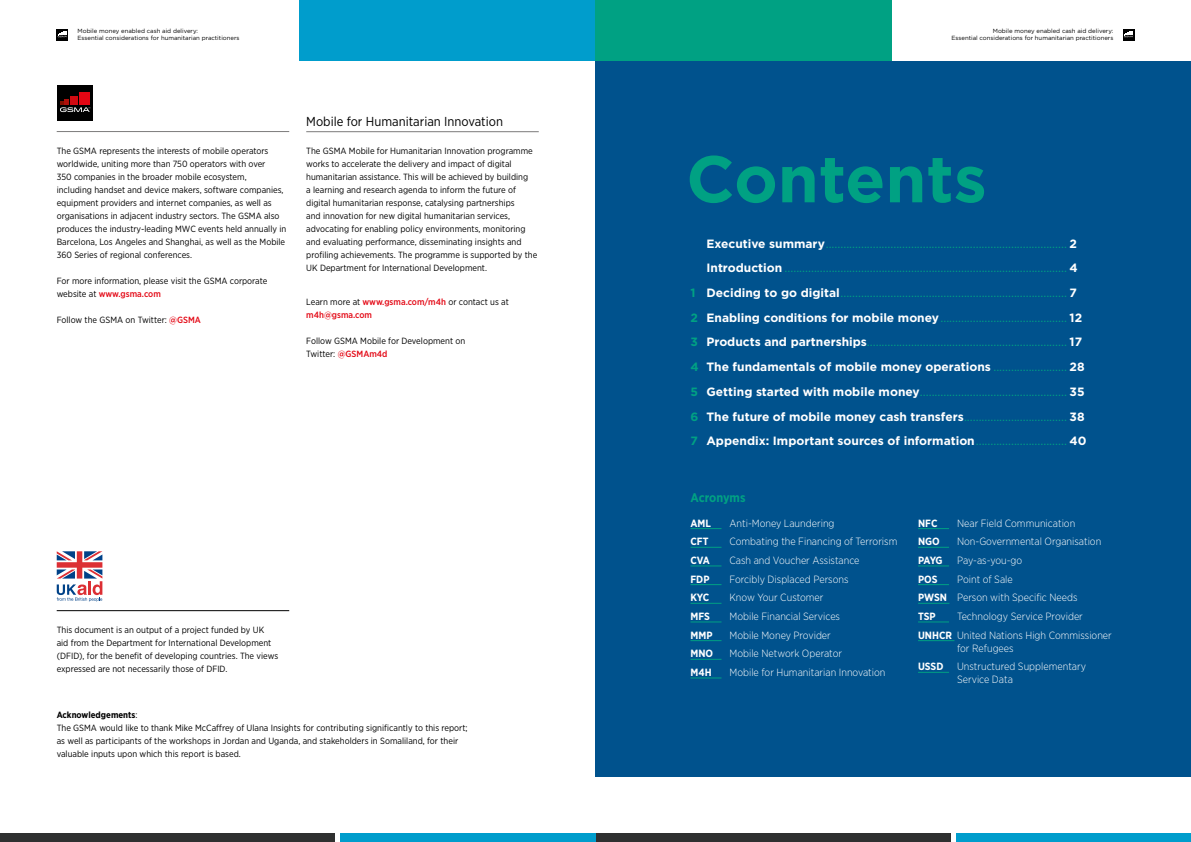
<style>
.page{position:relative;width:1191px;height:842px;background:#fff}
.page>*{position:absolute;margin:0;border:0;box-sizing:border-box;transform-origin:0 0}
.t1{font:700 65.8px "Gotham";color:#00a183}
.t2{font:13px "Gotham Narrow";color:#000}
.t3{font:700 12.5px "Gotham Narrow";color:#00a183}
.t4{font:12px "Gotham";color:#00a183}
.t5{font:700 12px "Gotham";color:#fff}
.t6{font:300 10.5px/18.7px "Gotham Narrow";color:#fff}
.t7{font:700 10.5px "Gotham Narrow";color:#fff}
.t8{font:9px/13px "Gotham Narrow";color:#000}
.t9{font:500 9px/13px "Gotham Narrow";color:#e30613}
.t10{font:6px/7px "Gotham";color:#000}
.s1{font-weight:500;color:#e30613}
.s2{font-weight:400;color:#000}
.s3{font-weight:700}
.s4{font-weight:700;color:#fff}
.s5{color:#00a183}
.s6{font-weight:400;color:#00a183}
</style>
<div class="page">
<div style="left:595px;top:61px;width:596px;height:716px;background:#00528d"></div>
<hr style="left:57px;top:131px;width:232px;height:1px;background:#7c7b7b">
<div style="left:57px;top:85px;width:36px;height:36px;background:#000"></div>
<svg style="left:60px;top:99px;width:30px;height:13px"></svg>
<div style="left:70px;top:97px;width:8px;height:8px;background:#d20a11"></div>
<div style="left:79px;top:92px;width:10px;height:13px;background:#e30613"></div>
<hr style="left:306px;top:131px;width:233px;height:1px;background:#7c7b7b">
<hr style="left:57px;top:610px;width:232px;height:1px;background:#000">
<svg style="left:57px;top:551px;width:45px;height:51px"></svg>
<hr style="left:690px;top:528px;width:31px;height:1px;background:#00a183">
<hr style="left:690px;top:547px;width:31px;height:1px;background:#00a183">
<hr style="left:690px;top:566px;width:31px;height:1px;background:#00a183">
<hr style="left:690px;top:584px;width:31px;height:1px;background:#00a183">
<hr style="left:690px;top:603px;width:31px;height:1px;background:#00a183">
<hr style="left:690px;top:622px;width:31px;height:1px;background:#00a183">
<hr style="left:690px;top:640px;width:31px;height:1px;background:#00a183">
<hr style="left:690px;top:659px;width:31px;height:1px;background:#00a183">
<hr style="left:690px;top:678px;width:31px;height:1px;background:#00a183">
<hr style="left:918px;top:528px;width:31px;height:1px;background:#00a183">
<hr style="left:918px;top:547px;width:31px;height:1px;background:#00a183">
<hr style="left:918px;top:566px;width:31px;height:1px;background:#00a183">
<hr style="left:918px;top:584px;width:31px;height:1px;background:#00a183">
<hr style="left:918px;top:603px;width:31px;height:1px;background:#00a183">
<hr style="left:918px;top:622px;width:31px;height:1px;background:#00a183">
<hr style="left:918px;top:640px;width:36px;height:1px;background:#00a183">
<hr style="left:918px;top:672px;width:31px;height:1px;background:#00a183">
<div style="left:595px;top:833px;width:356px;height:9px;background:#2f3030"></div>
<div style="left:0;top:833px;width:335px;height:9px;background:#2f3030"></div>
<div style="left:956px;top:833px;width:235px;height:9px;background:#009dcc"></div>
<div style="left:340px;top:833px;width:255px;height:9px;background:#009dcc"></div>
<svg style="left:57px;top:29px;width:11px;height:11px"></svg>
<svg style="left:58px;top:31px;width:10px;height:6px"></svg>
<svg style="left:1123px;top:29px;width:11px;height:11px"></svg>
<svg style="left:1124px;top:31px;width:10px;height:6px"></svg>
<div style="left:299px;top:0;width:296px;height:61px;background:#009dcc"></div>
<div style="left:595px;top:0;width:296px;height:61px;background:#00a183"></div>
<p class="t10" style="left:78px;top:28px;width:163px">Mobile money enabled cash aid delivery:<br>Essential considerations for humanitarian practitioners</p>
<p class="t10" style="left:951px;top:28px;width:163px;text-align:right">Mobile money enabled cash aid delivery:<br>Essential considerations for humanitarian practitioners</p>
<p class="t8" style="left:57px;top:144px;width:231px">The GSMA represents the interests of mobile operators worldwide, uniting more than 750 operators with over<br>350 companies in the broader mobile ecosystem,<br>including handset and device makers, software companies, equipment providers and internet companies, as well as organisations in adjacent industry sectors. The GSMA also produces the industry-leading MWC events held annually in Barcelona, Los Angeles and Shanghai, as well as the Mobile 360 Series of regional conferences.</p>
<p class="t8" style="left:57px;top:274px;width:212px">For more information, please visit the GSMA corporate website at <span class="s1">www.gsma.com</span></p>
<p class="t8" style="left:57px;top:313px;width:146px">Follow the GSMA on Twitter: <span class="s1">@GSMA</span></p>
<h2 class="t2" style="left:306px;top:114px;width:198px">Mobile for Humanitarian Innovation</h2>
<p class="t8" style="left:306px;top:144px;width:232px">The GSMA Mobile for Humanitarian Innovation programme works to accelerate the delivery and impact of digital humanitarian assistance. This will be achieved by building<br>a learning and research agenda to inform the future of digital humanitarian response, catalysing partnerships<br>and innovation for new digital humanitarian services, advocating for enabling policy environments, monitoring and evaluating performance, disseminating insights and profiling achievements. The programme is supported by the UK Department for International Development.</p>
<p class="t9" style="left:306px;top:296px;width:204px"><span class="s2">Learn more at</span> www.gsma.com/m4h <span class="s2">or contact us at </span>m4h@gsma.com</p>
<p class="t8" style="left:306px;top:334px;width:161px">Follow GSMA Mobile for Development on<br>Twitter: <span class="s1">@GSMAm4d</span></p>
<p class="t8" style="left:57px;top:623px;width:223px">This document is an output of a project funded by UK aid from the Department for International Development (DFID), for the benefit of developing countries. The views expressed are not necessarily those of DFID.</p>
<p class="t8" style="left:57px;top:708px;width:412px"><span class="s3">Acknowledgements</span>:<br>The GSMA would like to thank Mike McCaffrey of Ulana Insights for contributing significantly to this report; as well as participants of the workshops in Jordan and Uganda, and stakeholders in Somaliland, for their valuable inputs upon which this report is based.</p>
<h1 class="t1" style="left:686px;top:135px;width:302px">Contents</h1>
<h3 class="t4" style="left:706px;top:236px;width:372px"><span class="s4">Executive summary</span>.................................................................................. <span class="s4">2</span></h3>
<h3 class="t4" style="left:706px;top:261px;width:373px"><span class="s4">Introduction</span> ................................................................................................ <span class="s4">4</span></h3>
<h3 class="t4" style="left:690px;top:285px;width:388px"><span class="s3">1</span> <span class="s4">Deciding to go digital</span>............................................................................. <span class="s4">7</span></h3>
<h3 class="t4" style="left:690px;top:310px;width:393px"><span class="s3">2</span> <span class="s4">Enabling conditions for mobile money</span>........................................... <span class="s4">12</span></h3>
<h3 class="t4" style="left:690px;top:335px;width:393px"><span class="s3">3</span> <span class="s4">Products and partnerships</span>.................................................................... <span class="s4">17</span></h3>
<h3 class="t5" style="left:690px;top:359px;width:396px"><span class="s5">4</span> The fundamentals of mobile money operations <span class="s6">.........................</span> 28</h3>
<h3 class="t4" style="left:690px;top:384px;width:395px"><span class="s3">5</span> <span class="s4">Getting started with mobile money</span>.................................................. <span class="s4">35</span></h3>
<h3 class="t5" style="left:690px;top:408px;width:396px"><span class="s5">6</span> The future of mobile money cash transfers<span class="s6">...................................</span> 38</h3>
<h3 class="t5" style="left:690px;top:433px;width:398px"><span class="s5">7</span> Appendix: Important sources of information<span class="s6">...............................</span> 40</h3>
<h3 class="t3" style="left:690px;top:490px;width:57px">Acronyms</h3>
<p class="t7" style="left:690px;top:516px;width:22px">AML</p>
<p class="t6" style="left:729px;top:513px;width:106px">Anti-Money Laundering</p>
<p class="t7" style="left:690px;top:535px;width:20px">CFT</p>
<p class="t6" style="left:729px;top:532px;width:169px">Combating the Financing of Terrorism</p>
<p class="t7" style="left:690px;top:553px;width:21px">CVA</p>
<p class="t6" style="left:729px;top:551px;width:132px">Cash and Voucher Assistance</p>
<p class="t7" style="left:690px;top:572px;width:21px">FDP</p>
<p class="t6" style="left:729px;top:569px;width:120px">Forcibly Displaced Persons</p>
<p class="t7" style="left:690px;top:591px;width:20px">KYC</p>
<p class="t6" style="left:729px;top:588px;width:96px">Know Your Customer</p>
<p class="t7" style="left:690px;top:609px;width:21px">MFS</p>
<p class="t6" style="left:729px;top:607px;width:112px">Mobile Financial Services</p>
<p class="t7" style="left:690px;top:628px;width:23px">MMP</p>
<p class="t6" style="left:729px;top:625px;width:103px">Mobile Money Provider</p>
<p class="t7" style="left:690px;top:647px;width:24px">MNO</p>
<p class="t6" style="left:729px;top:644px;width:114px">Mobile Network Operator</p>
<p class="t7" style="left:690px;top:665px;width:23px">M4H</p>
<p class="t6" style="left:729px;top:663px;width:157px">Mobile for Humanitarian Innovation</p>
<p class="t7" style="left:918px;top:516px;width:21px">NFC</p>
<p class="t6" style="left:957px;top:513px;width:120px">Near Field Communication</p>
<p class="t7" style="left:918px;top:535px;width:23px">NGO</p>
<p class="t6" style="left:957px;top:532px;width:146px">Non-Governmental Organisation</p>
<p class="t7" style="left:918px;top:553px;width:26px">PAYG</p>
<p class="t6" style="left:957px;top:551px;width:67px">Pay-as-you-go</p>
<p class="t7" style="left:918px;top:572px;width:21px">POS</p>
<p class="t6" style="left:918px;top:569px;width:161px;text-indent:39px">Point of Sale<br><span class="s3">PWSN</span> Person with Specific Needs<br><span class="s3">TSP</span></p>
<p class="t6" style="left:918px;top:607px;width:195px;text-indent:39px">Technology Service Provider<br><span class="s3">UNHCR</span> United Nations High Commissioner</p>
<p class="t6" style="left:957px;top:638px;width:58px">for Refugees</p>
<p class="t7" style="left:918px;top:660px;width:27px">USSD</p>
<p class="t6" style="left:957px;top:660px;width:131px;line-height:13px">Unstructured Supplementary<br>Service Data</p>
</div>
